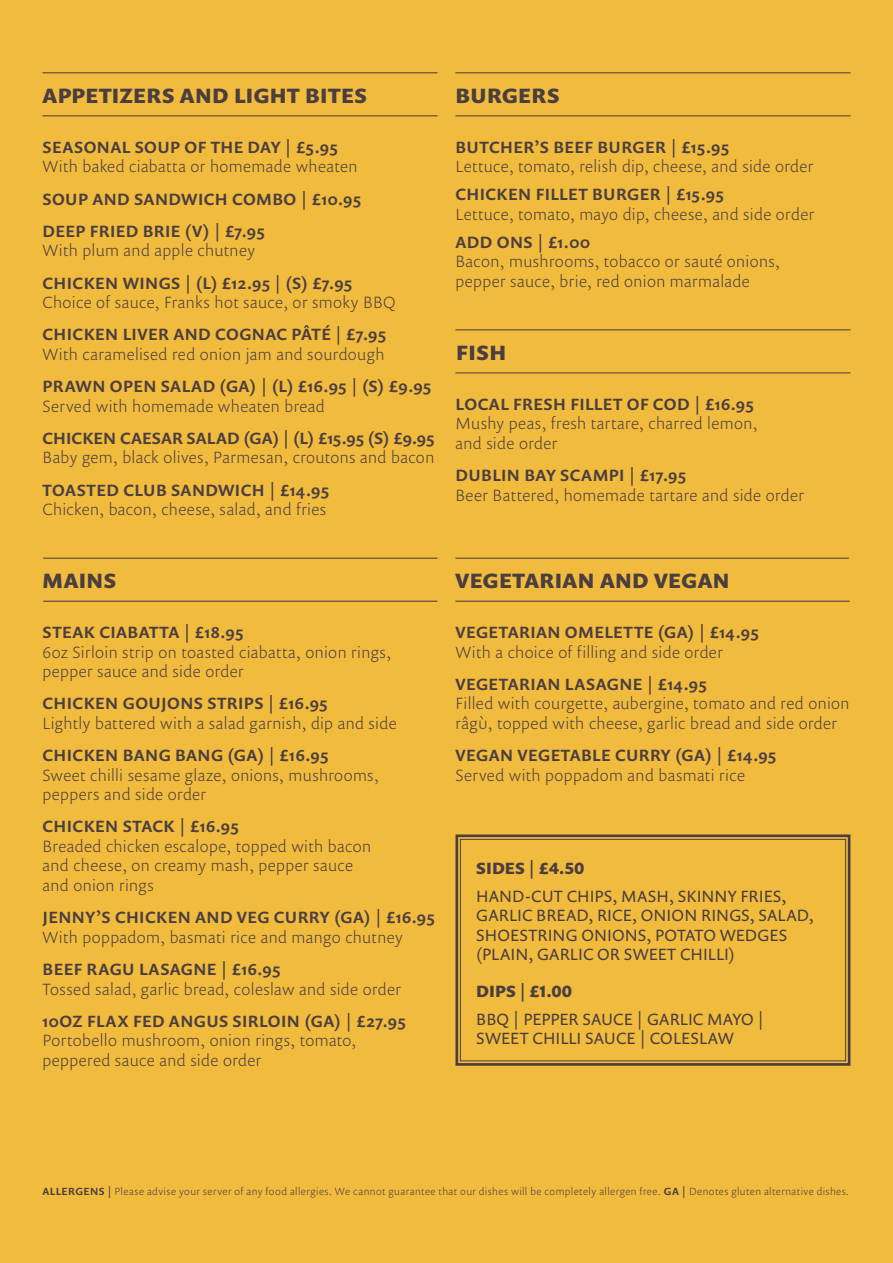
<style>
.page{position:relative;width:893px;height:1263px;background:#f1bb3e}
.page>*{position:absolute;margin:0;border:0;box-sizing:border-box;transform-origin:0 0}
.t1{font:700 21px "Prenton RP Pro";letter-spacing:.02em;color:#4b3e3e}
.t2{font:300 16.5px/19.5px "Prenton RP Pro";letter-spacing:.025em;color:#4b3e3e}
.t3{font:500 16.5px/32.2px "Prenton RP Pro";letter-spacing:.03em;color:#4b3e3e}
.t4{font:16.5px/19.5px "Prenton RP Pro";letter-spacing:.01em;color:#4b3e3e}
.t5{font:500 16.5px "Prenton RP Pro";letter-spacing:.01em;color:#4b3e3e}
.t6{font:700 16.5px "Prenton RP Pro";letter-spacing:.01em;color:#4b3e3e}
.t7{font:300 10.5px "Prenton RP Pro";letter-spacing:.04em;color:#4b3e3e}
.s1{font-weight:500}
</style>
<div class="page">
<svg style="left:455px;top:834px;width:396px;height:232px"></svg>
<div style="left:460px;top:839px;width:386px;height:222px;border:1px solid #4b3e3e"></div>
<hr style="left:43px;top:72px;width:394px;height:1px;background:#4b3e3e">
<hr style="left:43px;top:115px;width:394px;height:1px;background:#4b3e3e">
<hr style="left:43px;top:558px;width:394px;height:1px;background:#4b3e3e">
<hr style="left:43px;top:601px;width:394px;height:1px;background:#4b3e3e">
<hr style="left:455px;top:72px;width:395px;height:1px;background:#4b3e3e">
<hr style="left:455px;top:115px;width:395px;height:1px;background:#4b3e3e">
<hr style="left:455px;top:329px;width:395px;height:1px;background:#4b3e3e">
<hr style="left:455px;top:372px;width:395px;height:1px;background:#4b3e3e">
<hr style="left:455px;top:558px;width:394px;height:1px;background:#4b3e3e">
<hr style="left:455px;top:601px;width:395px;height:1px;background:#4b3e3e">
<p class="t1" style="left:43px;top:81px;width:326px">APPETIZERS AND LIGHT BITES</p>
<p class="t3" style="left:43px;top:130px;width:297px">SEASONAL SOUP OF THE DAY | £5.95</p>
<p class="t2" style="left:43px;top:156px;width:317px">With baked ciabatta or homemade wheaten</p>
<p class="t3" style="left:43px;top:182px;width:320px">SOUP AND SANDWICH COMBO | £10.95<br>DEEP FRIED BRIE (V) | £7.95</p>
<p class="t2" style="left:43px;top:240px;width:214px">With plum and apple chutney</p>
<p class="t3" style="left:43px;top:266px;width:311px">CHICKEN WINGS | (L) £12.95 | (S) £7.95</p>
<p class="t2" style="left:43px;top:292px;width:355px">Choice of sauce, Franks hot sauce, or smoky BBQ</p>
<p class="t3" style="left:43px;top:318px;width:345px">CHICKEN LIVER AND COGNAC PÂTÉ | £7.95</p>
<p class="t2" style="left:43px;top:344px;width:343px">With caramelised red onion jam and sourdough</p>
<p class="t3" style="left:43px;top:370px;width:390px">PRAWN OPEN SALAD (GA) | (L) £16.95 | (S) £9.95</p>
<p class="t2" style="left:43px;top:395px;width:284px">Served with homemade wheaten bread</p>
<p class="t5" style="left:43px;top:427px;width:394px">CHICKEN CAESAR SALAD (GA) | (L) £15.95 (S) £9.95</p>
<p class="t2" style="left:43px;top:447px;width:393px">Baby gem, black olives, Parmesan, croutons and bacon</p>
<p class="t3" style="left:43px;top:473px;width:288px">TOASTED CLUB SANDWICH | £14.95</p>
<p class="t2" style="left:43px;top:499px;width:285px">Chicken, bacon, cheese, salad, and fries</p>
<p class="t1" style="left:455px;top:81px;width:106px">BURGERS</p>
<p class="t3" style="left:455px;top:130px;width:275px">BUTCHER’S BEEF BURGER | £15.95</p>
<p class="t2" style="left:455px;top:156px;width:359px">Lettuce, tomato, relish dip, cheese, and side order</p>
<p class="t3" style="left:455px;top:178px;width:270px">CHICKEN FILLET BURGER | £15.95</p>
<p class="t2" style="left:455px;top:204px;width:360px">Lettuce, tomato, mayo dip, cheese, and side order</p>
<p class="t3" style="left:455px;top:225px;width:136px">ADD ONS | £1.00</p>
<p class="t2" style="left:455px;top:251px;width:326px">Bacon, mushrooms, tobacco or sauté onions, pepper sauce, brie, red onion marmalade</p>
<p class="t1" style="left:456px;top:338px;width:51px">FISH</p>
<p class="t3" style="left:455px;top:387px;width:300px">LOCAL FRESH FILLET OF COD | £16.95</p>
<p class="t2" style="left:455px;top:413px;width:303px">Mushy peas, fresh tartare, charred lemon, and side order</p>
<p class="t3" style="left:455px;top:459px;width:232px">DUBLIN BAY SCAMPI | £17.95</p>
<p class="t2" style="left:455px;top:484px;width:350px">Beer Battered, homemade tartare and side order</p>
<p class="t1" style="left:43px;top:566px;width:75px">MAINS</p>
<p class="t3" style="left:43px;top:616px;width:203px">STEAK CIABATTA | £18.95</p>
<p class="t2" style="left:43px;top:641px;width:350px">6oz Sirloin strip on toasted ciabatta, onion rings, pepper sauce and side order</p>
<p class="t3" style="left:43px;top:687px;width:287px">CHICKEN GOUJONS STRIPS | £16.95</p>
<p class="t2" style="left:43px;top:713px;width:356px">Lightly battered with a salad garnish, dip and side</p>
<p class="t3" style="left:43px;top:739px;width:287px">CHICKEN BANG BANG (GA) | £16.95</p>
<p class="t2" style="left:43px;top:764px;width:338px">Sweet chilli sesame glaze, onions, mushrooms, peppers and side order</p>
<p class="t3" style="left:43px;top:810px;width:198px">CHICKEN STACK | £16.95</p>
<p class="t2" style="left:43px;top:836px;width:330px">Breaded chicken escalope, topped with bacon and cheese, on creamy mash, pepper sauce and onion rings</p>
<p class="t3" style="left:43px;top:901px;width:394px">JENNY’S CHICKEN AND VEG CURRY (GA) | £16.95</p>
<p class="t2" style="left:43px;top:927px;width:362px">With poppadom, basmati rice and mango chutney</p>
<p class="t3" style="left:43px;top:953px;width:240px">BEEF RAGU LASAGNE | £16.95</p>
<p class="t2" style="left:43px;top:978px;width:360px">Tossed salad, garlic bread, coleslaw and side order</p>
<p class="t3" style="left:43px;top:1004px;width:365px">10OZ FLAX FED ANGUS SIRLOIN (GA) | £27.95</p>
<p class="t2" style="left:43px;top:1030px;width:315px">Portobello mushroom, onion rings, tomato, peppered sauce and side order</p>
<p class="t1" style="left:455px;top:566px;width:276px">VEGETARIAN AND VEGAN</p>
<p class="t3" style="left:455px;top:616px;width:305px">VEGETARIAN OMELETTE (GA) | £14.95</p>
<p class="t2" style="left:455px;top:641px;width:269px">With a choice of filling and side order</p>
<p class="t3" style="left:455px;top:668px;width:253px">VEGETARIAN LASAGNE | £14.95</p>
<p class="t2" style="left:455px;top:693px;width:396px">Filled with courgette, aubergine, tomato and red onion râgù, topped with cheese, garlic bread and side order</p>
<p class="t3" style="left:455px;top:739px;width:322px">VEGAN VEGETABLE CURRY (GA) | £14.95</p>
<p class="t2" style="left:455px;top:764px;width:291px">Served with poppadom and basmati rice</p>
<p class="t6" style="left:476px;top:857px;width:110px">SIDES | £4.50</p>
<p class="t4" style="left:476px;top:886px;width:339px">HAND-CUT CHIPS, MASH, SKINNY FRIES, GARLIC BREAD, RICE, ONION RINGS, SALAD, SHOESTRING ONIONS, POTATO WEDGES (PLAIN, GARLIC OR SWEET CHILLI)</p>
<p class="t6" style="left:476px;top:980px;width:97px">DIPS | £1.00</p>
<p class="t4" style="left:476px;top:1009px;width:289px">BBQ | PEPPER SAUCE | GARLIC MAYO |<br>SWEET CHILLI SAUCE | COLESLAW</p>
<p class="t7" style="left:43px;top:1184px;width:808px"><span class="s1">ALLERGENS |</span> Please advise your server of any food allergies. We cannot guarantee that our dishes will be completely allergen free. <span class="s1">GA |</span> Denotes gluten alternative dishes.</p>
</div>
